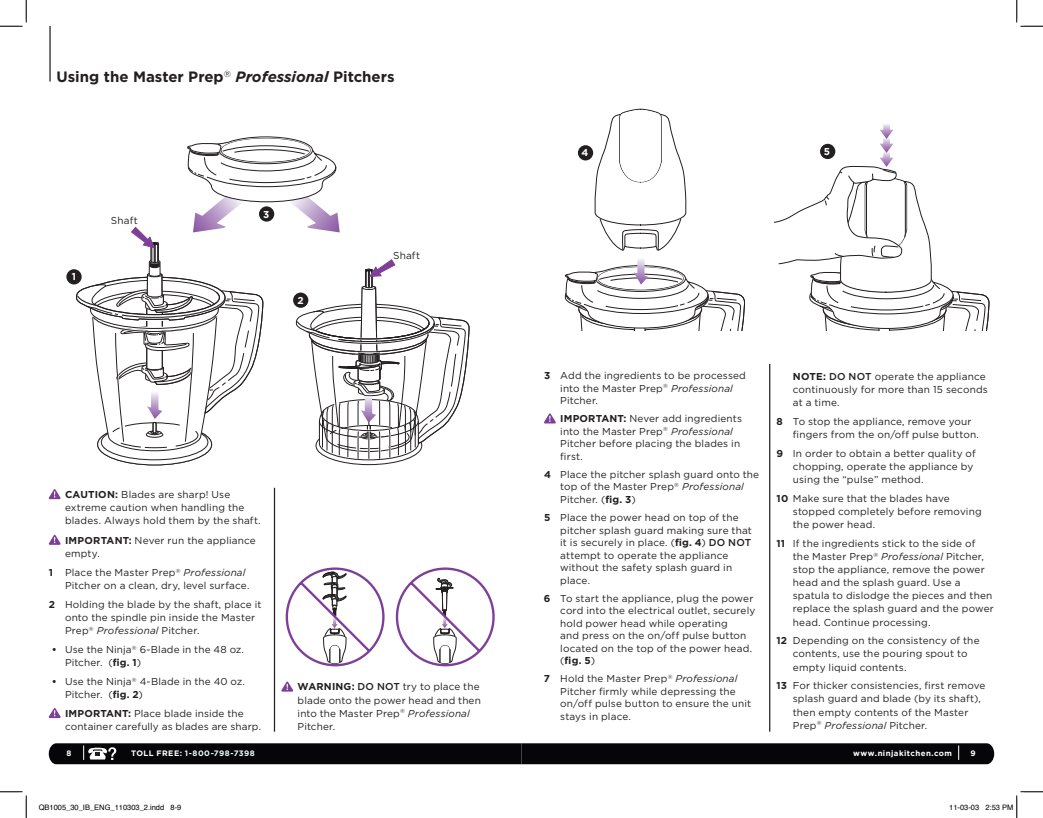
<style>
.page{position:relative;width:1043px;height:818px;background:#fff}
.page>*{position:absolute;margin:0;border:0;box-sizing:border-box;transform-origin:0 0}
.t1{font:700 15px "Gotham";color:#231f20}
.t2{font:10px/13.1px "Gotham";letter-spacing:.015em;color:#231f20}
.t3{font:700 10px "Gotham";color:#fff}
.t4{font:700 7.88px "Gotham";letter-spacing:.055em;color:#eef8fb}
.t5{font:700 7.88px "Gotham";letter-spacing:.055em;color:#fff}
.t6{font:7.5px "Helvetica";color:#000}
.s1{font-style:italic}
.s2{font-weight:700}
.s3{font-weight:500}
.s4{color:#fff}
</style>
<div class="page">
<div style="left:49px;top:743px;width:945px;height:21px;background:#060608"></div>
<hr style="left:274px;top:488px;width:1px;height:243px;background:#231f20">
<svg style="left:281px;top:681px;width:12px;height:10px"></svg>
<svg style="left:49px;top:489px;width:12px;height:10px"></svg>
<svg style="left:49px;top:534px;width:12px;height:11px"></svg>
<svg style="left:49px;top:708px;width:12px;height:10px"></svg>
<div style="left:66px;top:269px;width:16px;height:15px;background:#231f20;border-radius:50%"></div>
<svg style="left:564px;top:108px;width:181px;height:223px"></svg>
<svg style="left:773px;top:124px;width:217px;height:207px"></svg>
<svg style="left:544px;top:413px;width:12px;height:10px"></svg>
<hr style="left:769px;top:364px;width:1px;height:367px;background:#231f20">
<svg style="left:285px;top:567px;width:100px;height:100px"></svg>
<svg style="left:395px;top:567px;width:100px;height:100px"></svg>
<svg style="left:76px;top:136px;width:394px;height:329px"></svg>
<hr style="left:49px;top:26px;width:2px;height:56px;background:#231f20">
<svg style="left:0;top:0;width:27px;height:27px"></svg>
<svg style="left:0;top:791px;width:27px;height:27px"></svg>
<svg style="left:1016px;top:0;width:26px;height:27px"></svg>
<svg style="left:1016px;top:791px;width:26px;height:27px"></svg>
<h1 class="t1" style="left:56px;top:68px;width:340px">Using the Master Prep<sup>®</sup> <span class="s1">Professional</span> Pitchers</h1>
<p class="t3" style="left:72px;top:270px;width:6px">1</p>
<p class="t2" style="left:111px;top:214px;width:28px">Shaft</p>
<p class="t3" style="left:263px;top:208px;width:8px">3</p>
<p class="t3" style="left:298px;top:295px;width:8px">2</p>
<p class="t2" style="left:393px;top:248px;width:28px">Shaft</p>
<p class="t2" style="left:65px;top:487px;width:197px"><span class="s2">CAUTION:</span> Blades are sharp! Use extreme caution when handling the blades. Always hold them by the shaft.</p>
<p class="t2" style="left:65px;top:533px;width:192px"><span class="s2">IMPORTANT:</span> Never run the appliance empty.</p>
<p class="t2" style="left:65px;top:565px;width:186px;text-indent:-16px"><span class="s2">1</span> Place the Master Prep<sup>®</sup> <span class="s1">Professional<br></span>Pitcher on a clean, dry, level surface.</p>
<p class="t2" style="left:65px;top:597px;width:198px;text-indent:-16px"><span class="s2">2</span> Holding the blade by the shaft, place it onto the spindle pin inside the Master<br>Prep<sup>®</sup> <span class="s1">Professional</span> Pitcher.</p>
<p class="t2" style="left:65px;top:642px;width:180px;text-indent:-13px"><span class="s2">•</span> Use the Ninja<sup>®</sup> 6-Blade in the 48 oz.<br>Pitcher. (<span class="s2">fig. 1</span>)</p>
<p class="t2" style="left:65px;top:674px;width:181px;text-indent:-13px"><span class="s2">•</span> Use the Ninja<sup>®</sup> 4-Blade in the 40 oz.<br>Pitcher. (<span class="s2">fig. 2</span>)</p>
<p class="t2" style="left:65px;top:706px;width:198px"><span class="s2">IMPORTANT:</span> Place blade inside the container carefully as blades are sharp.</p>
<p class="t2" style="left:298px;top:680px;width:185px"><span class="s2">WARNING:</span> <span class="s3">DO NOT</span> try to place the blade onto the power head and then into the Master Prep<sup>®</sup> <span class="s1">Professional<br></span>Pitcher.</p>
<p class="t3" style="left:581px;top:146px;width:8px">4</p>
<p class="t3" style="left:823px;top:145px;width:8px">5</p>
<p class="t2" style="left:560px;top:369px;width:187px;line-height:12.5px;text-indent:-16px"><span class="s2">3</span> Add the ingredients to be processed into the Master Prep<sup>®</sup> <span class="s1">Professional<br></span>Pitcher.</p>
<p class="t2" style="left:560px;top:412px;width:183px;line-height:12.5px"><span class="s2">IMPORTANT:</span> Never add ingredients into the Master Prep<sup>®</sup> <span class="s1">Professional<br></span>Pitcher before placing the blades in first.</p>
<p class="t2" style="left:560px;top:468px;width:200px;line-height:12.5px;text-indent:-16px"><span class="s2">4</span> Place the pitcher splash guard onto the top of the Master Prep<sup>®</sup> <span class="s1">Professional<br></span>Pitcher. (<span class="s2">fig. 3</span>)</p>
<p class="t2" style="left:560px;top:511px;width:193px;line-height:12.5px;text-indent:-16px"><span class="s2">5</span> Place the power head on top of the pitcher splash guard making sure that it is securely in place. (<span class="s2">fig. 4</span>) <span class="s3">DO NOT </span>attempt to operate the appliance without the safety splash guard in place.</p>
<p class="t2" style="left:560px;top:591px;width:197px;line-height:12.5px;text-indent:-16px"><span class="s2">6</span> To start the appliance, plug the power cord into the electrical outlet, securely hold power head while operating<br>and press on the on/off pulse button located on the top of the power head. (<span class="s2">fig. 5</span>)</p>
<p class="t2" style="left:560px;top:672px;width:192px;line-height:12.5px;text-indent:-16px"><span class="s2">7</span> Hold the Master Prep<sup>®</sup> <span class="s1">Professional<br></span>Pitcher firmly while depressing the on/off pulse button to ensure the unit stays in place.</p>
<p class="t2" style="left:792px;top:369px;width:196px"><span class="s2">NOTE:</span> <span class="s3">DO NOT</span> operate the appliance continuously for more than 15 seconds at a time.</p>
<p class="t2" style="left:792px;top:414px;width:188px;text-indent:-16px"><span class="s2">8</span> To stop the appliance, remove your fingers from the on/off pulse button.</p>
<p class="t2" style="left:792px;top:446px;width:184px;text-indent:-16px"><span class="s2">9</span> In order to obtain a better quality of chopping, operate the appliance by using the “pulse” method.</p>
<p class="t2" style="left:792px;top:491px;width:190px;text-indent:-16px"><span class="s2">10</span> Make sure that the blades have stopped completely before removing the power head.</p>
<p class="t2" style="left:792px;top:536px;width:202px;text-indent:-16px"><span class="s2">11</span> If the ingredients stick to the side of the Master Prep<sup>®</sup> <span class="s1">Professional</span> Pitcher, stop the appliance, remove the power head and the splash guard. Use a spatula to dislodge the pieces and then replace the splash guard and the power head. Continue processing.</p>
<p class="t2" style="left:792px;top:634px;width:188px;text-indent:-16px"><span class="s2">12</span> Depending on the consistency of the contents, use the pouring spout to empty liquid contents.</p>
<p class="t2" style="left:792px;top:679px;width:194px;text-indent:-16px"><span class="s2">13</span> For thicker consistencies, first remove splash guard and blade (by its shaft), then empty contents of the Master Prep<sup>®</sup> <span class="s1">Professional</span> Pitcher.</p>
<p class="t5" style="left:66px;top:748px;width:6px">8</p>
<p class="t4" style="left:131px;top:749px;width:125px"><span class="s4">TOLL FREE:</span> 1-800-798-7398</p>
<p class="t5" style="left:970px;top:748px;width:7px">9</p>
<p class="t5" style="left:853px;top:749px;width:100px">www.ninjakitchen.com</p>
<p class="t6" style="left:39px;top:802px;width:144px">QB1005_30_IB_ENG_110303_2.indd 8-9</p>
<p class="t6" style="left:949px;top:802px;width:66px">11-03-03 2:53 PM</p>
</div>
